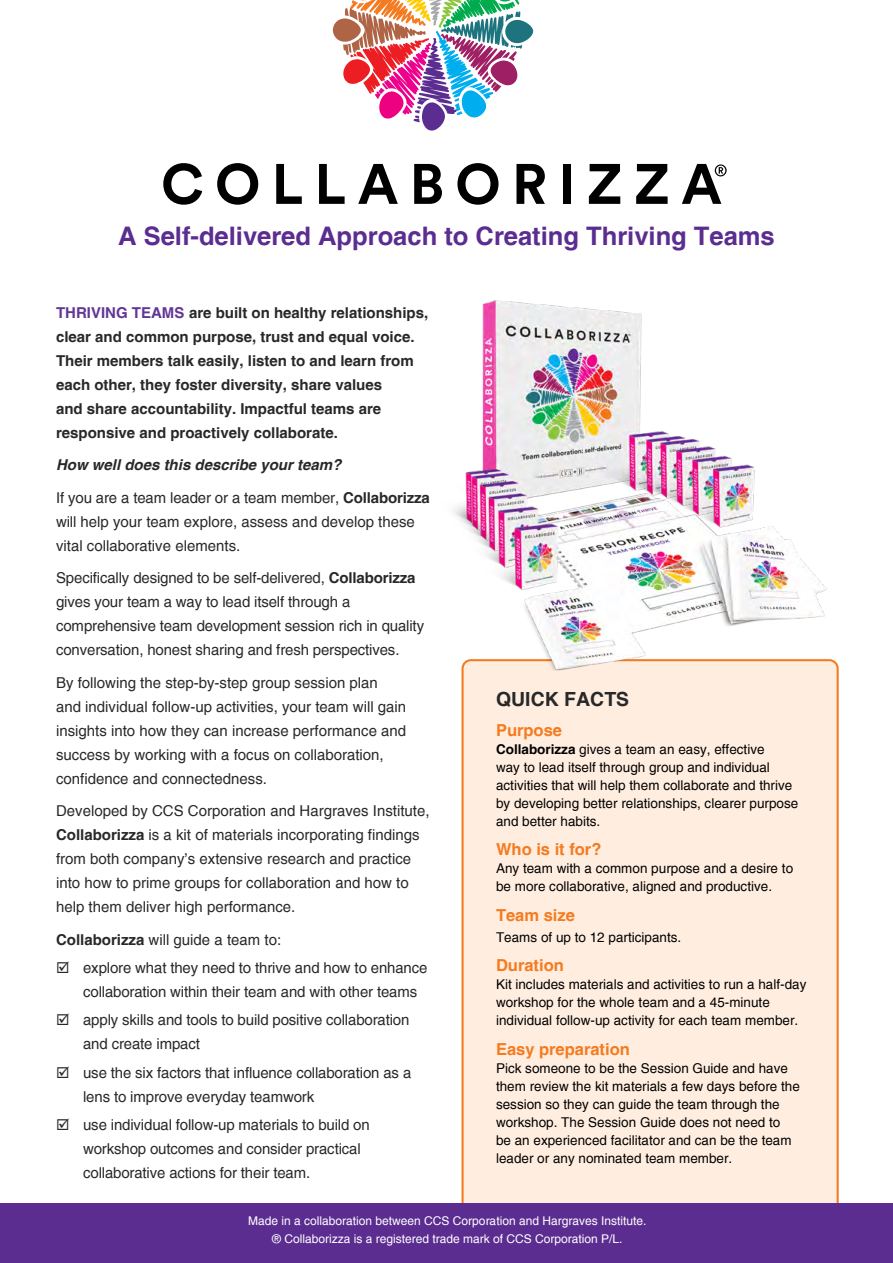
<style>
.page{position:relative;width:893px;height:1263px;background:#fff}
.page>*{position:absolute;margin:0;border:0;box-sizing:border-box;transform-origin:0 0}
.t1{font:700 56.25px "Circular Std";letter-spacing:.2em;color:#000}
.t2{font:700 25.5px "Helvetica";color:#5c2d91}
.t3{font:700 19.5px "Helvetica";color:#292829}
.t4{font:700 16.5px "Helvetica";color:#f47b20}
.t5{font:15px/24px "Helvetica";letter-spacing:-.01em;color:#292829}
.t6{font:700 15px/24px "Helvetica";color:#292829}
.t7{font:13.5px/18px "Helvetica";color:#000}
.t8{font:12px/18px "Helvetica";color:#fff;text-align:center}
.s1{color:#623695}
.s2{font-weight:700;font-style:italic}
.s3{font-weight:700}
</style>
<div class="page">
<div style="left:461px;top:675px;width:378px;height:528px;background:#ffeee0"></div>
<div style="left:0;top:1203px;width:893px;height:60px;background:#5c2d91"></div>
<svg style="left:333px;top:0;width:200px;height:131px"></svg>
<svg style="left:715px;top:164px;width:12px;height:12px"></svg>
<img style="left:453px;top:300px;width:386px;height:375px">
<h1 class="t1" style="left:161px;top:148px;width:562px">COLLABORIZZA</h1>
<h2 class="t2" style="left:118px;top:220px;width:658px">A Self-delivered Approach to Creating Thriving Teams</h2>
<p class="t6" style="left:56px;top:300px;width:374px"><span class="s1">THRIVING TEAMS</span> are built on healthy relationships, clear and common purpose, trust and equal voice.<br>Their members talk easily, listen to and learn from each other, they foster diversity, share values<br>and share accountability. Impactful teams are responsive and proactively collaborate.</p>
<p class="t5" style="left:56px;top:449px;width:375px;line-height:32.5px"><span class="s2">How well does this describe your team?<br></span>If you are a team leader or a team member, <span class="s3">Collaborizza</span></p>
<p class="t5" style="left:56px;top:509px;width:360px">will help your team explore, assess and develop these vital collaborative elements.</p>
<p class="t5" style="left:56px;top:566px;width:370px">Specifically designed to be self-delivered, <span class="s3">Collaborizza </span>gives your team a way to lead itself through a comprehensive team development session rich in quality conversation, honest sharing and fresh perspectives.</p>
<p class="t5" style="left:56px;top:670px;width:352px">By following the step-by-step group session plan and individual follow-up activities, your team will gain insights into how they can increase performance and success by working with a focus on collaboration, confidence and connectedness.</p>
<p class="t5" style="left:56px;top:799px;width:375px">Developed by CCS Corporation and Hargraves Institute, <span class="s3">Collaborizza</span> is a kit of materials incorporating findings from both company’s extensive research and practice into how to prime groups for collaboration and how to help them deliver high performance.</p>
<p class="t5" style="left:83px;top:925px;width:346px;line-height:28.2px;text-indent:-27px"><span class="s3">Collaborizza</span> will guide a team to:<br>explore what they need to thrive and how to enhance</p>
<p class="t5" style="left:83px;top:978px;width:336px;line-height:28.2px">collaboration within their team and with other teams apply skills and tools to build positive collaboration</p>
<p class="t5" style="left:83px;top:1030px;width:330px;line-height:28.2px">and create impact<br>use the six factors that influence collaboration as a</p>
<p class="t5" style="left:83px;top:1082px;width:288px;line-height:28.2px">lens to improve everyday teamwork<br>use individual follow-up materials to build on</p>
<p class="t5" style="left:83px;top:1136px;width:279px">workshop outcomes and consider practical collaborative actions for their team.</p>
<h3 class="t3" style="left:496px;top:687px;width:135px">QUICK FACTS</h3>
<p class="t4" style="left:496px;top:720px;width:68px">Purpose</p>
<p class="t7" style="left:496px;top:740px;width:304px"><span class="s3">Collaborizza</span> gives a team an easy, effective<br>way to lead itself through group and individual activities that will help them collaborate and thrive by developing better relationships, clearer purpose and better habits.</p>
<p class="t4" style="left:496px;top:839px;width:107px">Who is it for?</p>
<p class="t7" style="left:496px;top:859px;width:299px">Any team with a common purpose and a desire to be more collaborative, aligned and productive.</p>
<p class="t4" style="left:496px;top:905px;width:80px">Team size</p>
<p class="t7" style="left:496px;top:928px;width:187px">Teams of up to 12 participants.</p>
<p class="t4" style="left:496px;top:955px;width:69px">Duration</p>
<p class="t7" style="left:496px;top:975px;width:312px">Kit includes materials and activities to run a half‑day workshop for the whole team and a 45-minute individual follow‑up activity for each team member.</p>
<p class="t4" style="left:496px;top:1039px;width:135px">Easy preparation</p>
<p class="t7" style="left:496px;top:1059px;width:305px">Pick someone to be the Session Guide and have them review the kit materials a few days before the session so they can guide the team through the workshop. The Session Guide does not need to<br>be an experienced facilitator and can be the team leader or any nominated team member.</p>
<p class="t8" style="left:248px;top:1211px;width:400px">Made in a collaboration between CCS Corporation and Hargraves Institute. ® Collaborizza is a registered trade mark of CCS Corporation P/L.</p>
</div>
